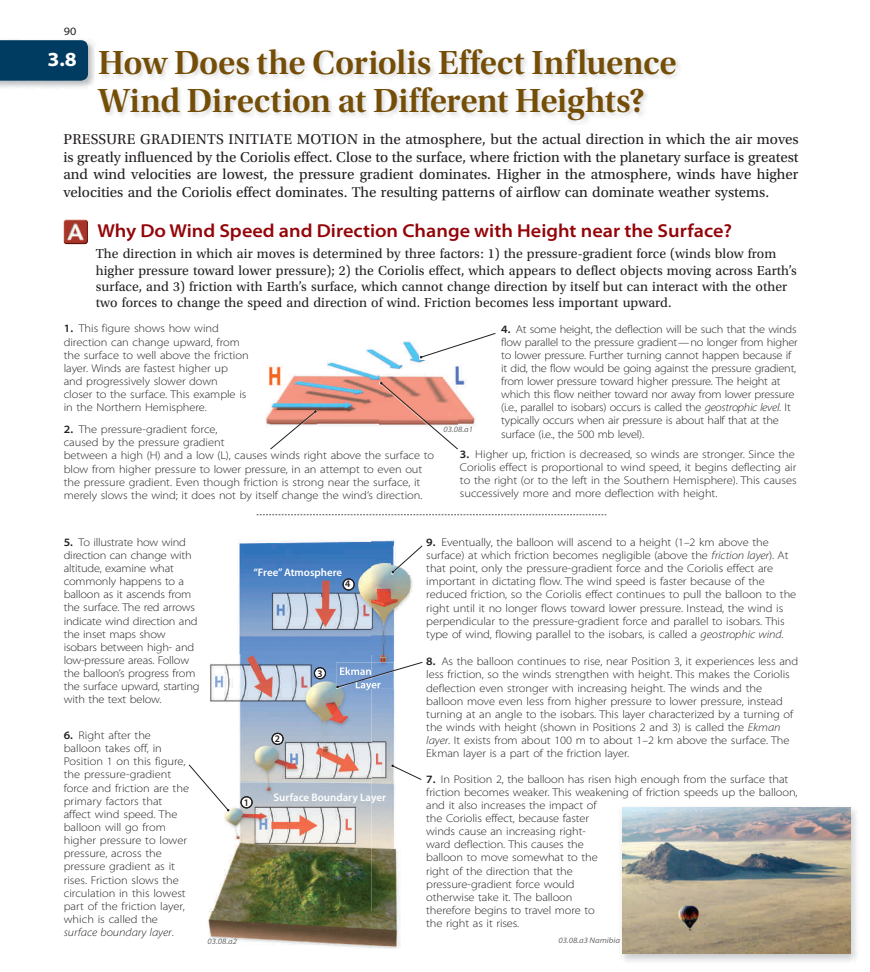
<style>
.page{position:relative;width:870px;height:972px;background:#fff}
.page>*{position:absolute;margin:0;border:0;box-sizing:border-box;transform-origin:0 0}
.t1{font:35px/37.5px "Utopia Std Semibold Subh";letter-spacing:-.005em;color:#744d06}
.t2{font:700 semi-expanded 20px "Myriad Pro";color:#fff}
.t3{font:600 semi-expanded 18.75px "Myriad Pro";color:#940408}
.t4{font:15px/17.5px "Utopia Std";color:#231f20;text-align:justify}
.t5{font:13.75px/16.2px "Utopia Std";letter-spacing:.005em;color:#231f20}
.t6{font:300 semi-expanded 11.25px/13.1px "Myriad Pro";letter-spacing:-.005em;color:#231f20}
.t7{font:300 semi-expanded 11.25px/13.1px "Myriad Pro";letter-spacing:-.025em;color:#231f20}
.t8{font:semi-expanded 11.25px "Myriad Pro";color:#231f20}
.t9{font:600 10.88px "Myriad Pro";color:#fff}
.t10{font:600 10px "Myriad Pro";color:#231f20}
.t11{font:italic semi-expanded 8.12px "Myriad Pro";color:#6c6d70}
.s1{font-weight:600}
.s2{font-style:italic}
</style>
<div class="page">
<img style="left:0;top:41px;width:95px;height:47px">
<div style="left:0;top:40px;width:88px;height:41px;background:#003c62"></div>
<img style="left:265px;top:341px;width:211px;height:86px">
<img style="left:208px;top:539px;width:205px;height:409px">
<div style="left:241px;top:796px;width:11px;height:11px;background:#fff;border-radius:50%"></div>
<div style="left:240px;top:796px;width:13px;height:12px;border:1px solid #231f20;border-radius:50%"></div>
<div style="left:241px;top:796px;width:11px;height:12px;border:1px solid #231f20;border-radius:50%"></div>
<div style="left:272px;top:733px;width:11px;height:11px;background:#fff;border-radius:50%"></div>
<div style="left:271px;top:732px;width:13px;height:12px;border:1px solid #231f20;border-radius:50%"></div>
<div style="left:272px;top:732px;width:11px;height:12px;border:1px solid #231f20;border-radius:50%"></div>
<div style="left:314px;top:667px;width:11px;height:11px;background:#fff;border-radius:50%"></div>
<div style="left:314px;top:667px;width:12px;height:12px;border:1px solid #231f20;border-radius:50%"></div>
<div style="left:343px;top:579px;width:11px;height:11px;background:#fff;border-radius:50%"></div>
<div style="left:343px;top:578px;width:12px;height:12px;border:1px solid #231f20;border-radius:50%"></div>
<div style="left:343px;top:578px;width:11px;height:12px;border:1px solid #231f20;border-radius:50%"></div>
<img style="left:622px;top:807px;width:235px;height:154px">
<img style="left:623px;top:807px;width:228px;height:145px">
<img style="left:101px;top:50px;width:579px;height:73px">
<img style="left:64px;top:219px;width:24px;height:25px">
<svg style="left:257px;top:514px;width:349px;height:1px"></svg>
<svg style="left:270px;top:410px;width:47px;height:40px"></svg>
<svg style="left:380px;top:382px;width:79px;height:68px"></svg>
<img style="left:420px;top:358px;width:56px;height:1px">
<svg style="left:420px;top:333px;width:76px;height:25px"></svg>
<img style="left:208px;top:765px;width:22px;height:47px">
<svg style="left:188px;top:763px;width:41px;height:48px"></svg>
<svg style="left:391px;top:764px;width:31px;height:16px"></svg>
<img style="left:392px;top:573px;width:21px;height:1px">
<svg style="left:392px;top:545px;width:31px;height:28px"></svg>
<svg style="left:336px;top:661px;width:87px;height:27px"></svg>
<p class="t8" style="left:64px;top:24px;width:14px">90</p>
<h1 class="t1" style="left:98px;top:45px;width:580px">How Does the Coriolis Effect Influence<br>Wind Direction at Different Heights?</h1>
<p class="t4" style="left:63px;top:131px;width:737px">PRESSURE GRADIENTS INITIATE MOTION in the atmosphere, but the actual direction in which the air moves is greatly influenced by the Coriolis effect. Close to the surface, where friction with the planetary surface is greatest and wind velocities are lowest, the pressure gradient dominates. Higher in the atmosphere, winds have higher velocities and the Coriolis effect dominates. The resulting patterns of airflow can dominate weather systems.</p>
<h2 class="t2" style="left:47px;top:46px;width:31px">3.8</h2>
<h3 class="t3" style="left:98px;top:218px;width:636px">Why Do Wind Speed and Direction Change with Height near the Surface?</h3>
<p class="t5" style="left:96px;top:246px;width:703px">The direction in which air moves is determined by three factors: 1) the pressure-gradient force (winds blow from higher pressure toward lower pressure); 2) the Coriolis effect, which appears to deflect objects moving across Earth’s surface, and 3) friction with Earth’s surface, which cannot change direction by itself but can interact with the other two forces to change the speed and direction of wind. Friction becomes less important upward.</p>
<p class="t6" style="left:64px;top:322px;width:186px"><span class="s1">1.</span> This figure shows how wind direction can change upward, from the surface to well above the friction layer. Winds are fastest higher up and progressively slower down closer to the surface. This example is in the Northern Hemisphere.</p>
<p class="t6" style="left:64px;top:422px;width:372px"><span class="s1">2.</span> The pressure-gradient force,<br>caused by the pressure gradient<br>between a high (H) and a low (L), causes winds right above the surface to blow from higher pressure to lower pressure, in an attempt to even out the pressure gradient. Even though friction is strong near the surface, it merely slows the wind; it does not by itself change the wind’s direction.</p>
<p class="t11" style="left:444px;top:424px;width:31px">03.08.a1</p>
<p class="t7" style="left:501px;top:322px;width:298px"><span class="s1">4.</span> At some height, the deflection will be such that the winds flow parallel to the pressure gradient — no longer from higher to lower pressure. Further turning cannot happen because if it did, the flow would be going against the pressure gradient, from lower pressure toward higher pressure. The height at which this flow neither toward nor away from lower pressure (i.e., parallel to isobars) occurs is called the <span class="s2">geostrophic level</span>. It typically occurs when air pressure is about half that at the surface (i.e., the 500 mb level).</p>
<p class="t6" style="left:460px;top:447px;width:338px"><span class="s1">3.</span> Higher up, friction is decreased, so winds are stronger. Since the Coriolis effect is proportional to wind speed, it begins deflecting air to the right (or to the left in the Southern Hemisphere). This causes successively more and more deflection with height.</p>
<p class="t6" style="left:64px;top:535px;width:137px"><span class="s1">5.</span> To illustrate how wind direction can change with altitude, examine what commonly happens to a balloon as it ascends from the surface. The red arrows indicate wind direction and the inset maps show isobars between high- and low-pressure areas. Follow the balloon’s progress from the surface upward, starting with the text below.</p>
<p class="t6" style="left:64px;top:728px;width:127px"><span class="s1">6.</span> Right after the balloon takes off, in<br>Position 1 on this figure, the pressure-gradient force and friction are the primary factors that affect wind speed. The balloon will go from higher pressure to lower pressure, across the pressure gradient as it rises. Friction slows the circulation in this lowest part of the friction layer, which is called the <span class="s2">surface boundary layer</span>.</p>
<p class="t9" style="left:254px;top:565px;width:90px">“Free” Atmosphere</p>
<p class="t10" style="left:345px;top:577px;width:7px">4</p>
<p class="t10" style="left:244px;top:796px;width:7px">1</p>
<p class="t10" style="left:275px;top:732px;width:7px">2</p>
<p class="t10" style="left:317px;top:667px;width:7px">3</p>
<p class="t9" style="left:274px;top:790px;width:114px">Surface Boundary Layer</p>
<p class="t6" style="left:426px;top:535px;width:372px"><span class="s1">9.</span> Eventually, the balloon will ascend to a height (1–2 km above the surface) at which friction becomes negligible (above the <span class="s2">friction layer</span>). At that point, only the pressure-gradient force and the Coriolis effect are important in dictating flow. The wind speed is faster because of the reduced friction, so the Coriolis effect continues to pull the balloon to the right until it no longer flows toward lower pressure. Instead, the wind is perpendicular to the pressure-gradient force and parallel to isobars. This type of wind, flowing parallel to the isobars, is called a <span class="s2">geostrophic wind</span>.</p>
<p class="t6" style="left:426px;top:654px;width:374px"><span class="s1">8.</span> As the balloon continues to rise, near Position 3, it experiences less and less friction, so the winds strengthen with height. This makes the Coriolis deflection even stronger with increasing height. The winds and the balloon move even less from higher pressure to lower pressure, instead turning at an angle to the isobars. This layer characterized by a turning of the winds with height (shown in Positions 2 and 3) is called the <span class="s2">Ekman layer</span>. It exists from about 100 m to about 1–2 km above the surface. The Ekman layer is a part of the friction layer.</p>
<p class="t6" style="left:426px;top:771px;width:373px"><span class="s1">7.</span> In Position 2, the balloon has risen high enough from the surface that friction becomes weaker. This weakening of friction speeds up the balloon, and it also increases the impact of<br>the Coriolis effect, because faster<br>winds cause an increasing right-<br>ward deflection. This causes the<br>balloon to move somewhat to the<br>right of the direction that the<br>pressure-gradient force would<br>otherwise take it. The balloon<br>therefore begins to travel more to<br>the right as it rises.</p>
<p class="t11" style="left:207px;top:936px;width:31px">03.08.a2</p>
<p class="t11" style="left:558px;top:935px;width:63px">03.08.a3 Namibia</p>
</div>
